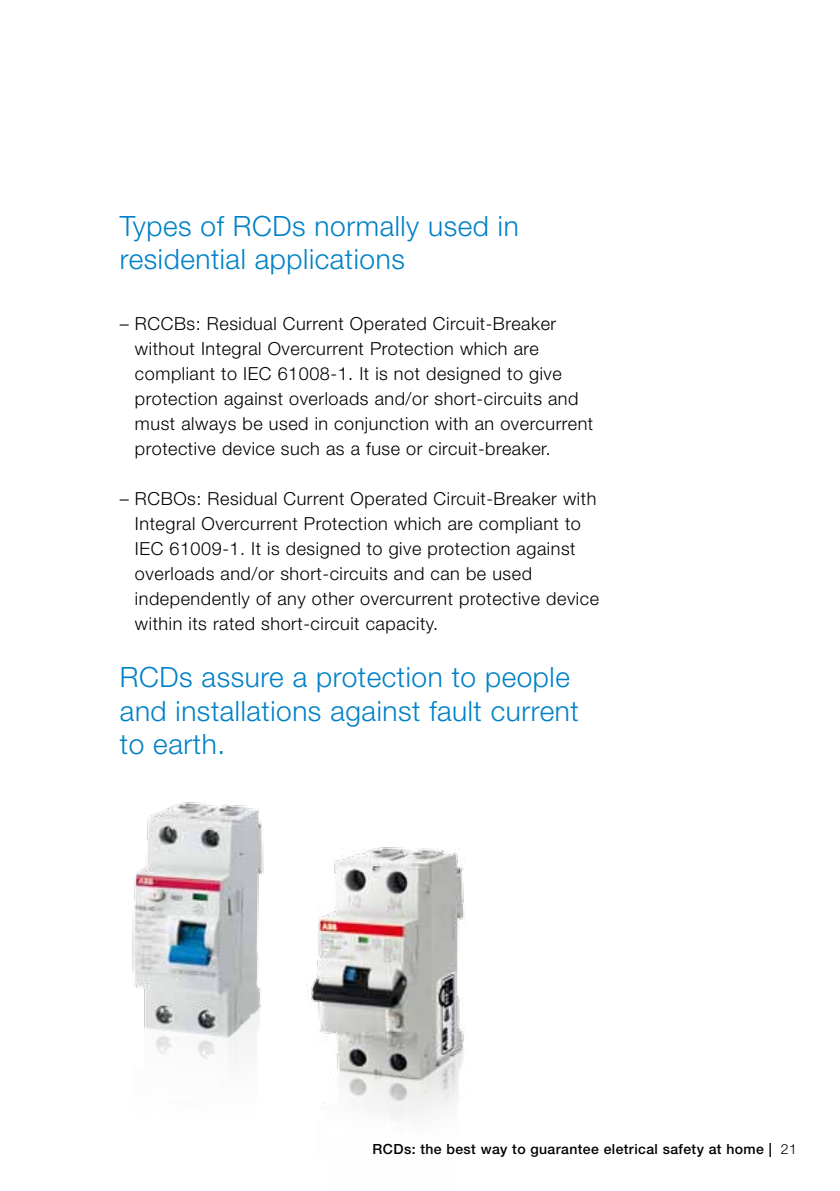
<style>
.page{position:relative;width:840px;height:1191px;background:#fff}
.page>*{position:absolute;margin:0;border:0;box-sizing:border-box;transform-origin:0 0}
.t1{font:300 28px/33px "Helvetica Neue LT Std";letter-spacing:.02em;color:#0081c7}
.t2{font:300 18px/25px "Helvetica Neue LT Std";letter-spacing:.03em;color:#000}
.t3{font:500 14px "Helvetica Neue LT Std";letter-spacing:.03em;color:#000}
.s1{font-weight:300}
</style>
<div class="page">
<img style="left:306px;top:847px;width:159px;height:273px">
<img style="left:132px;top:802px;width:132px;height:261px">
<h1 class="t1" style="left:120px;top:209px;width:400px">Types of RCDs normally used in residential applications</h1>
<p class="t2" style="left:135px;top:311px;width:459px;text-indent:-15px">– RCCBs: Residual Current Operated Circuit-Breaker without Integral Overcurrent Protection which are compliant to IEC 61008-1. It is not designed to give protection against overloads and/or short-circuits and must always be used in conjunction with an overcurrent protective device such as a fuse or circuit-breaker.</p>
<p class="t2" style="left:135px;top:485px;width:465px;text-indent:-15px">– RCBOs: Residual Current Operated Circuit-Breaker with Integral Overcurrent Protection which are compliant to IEC 61009-1. It is designed to give protection against overloads and/or short-circuits and can be used independently of any other overcurrent protective device within its rated short-circuit capacity.</p>
<h1 class="t1" style="left:120px;top:660px;width:460px">RCDs assure a protection to people and installations against fault current to earth.</h1>
<p class="t3" style="left:372px;top:1140px;width:425px">RCDs: the best way to guarantee eletrical safety at home | <span class="s1">21</span></p>
</div>
